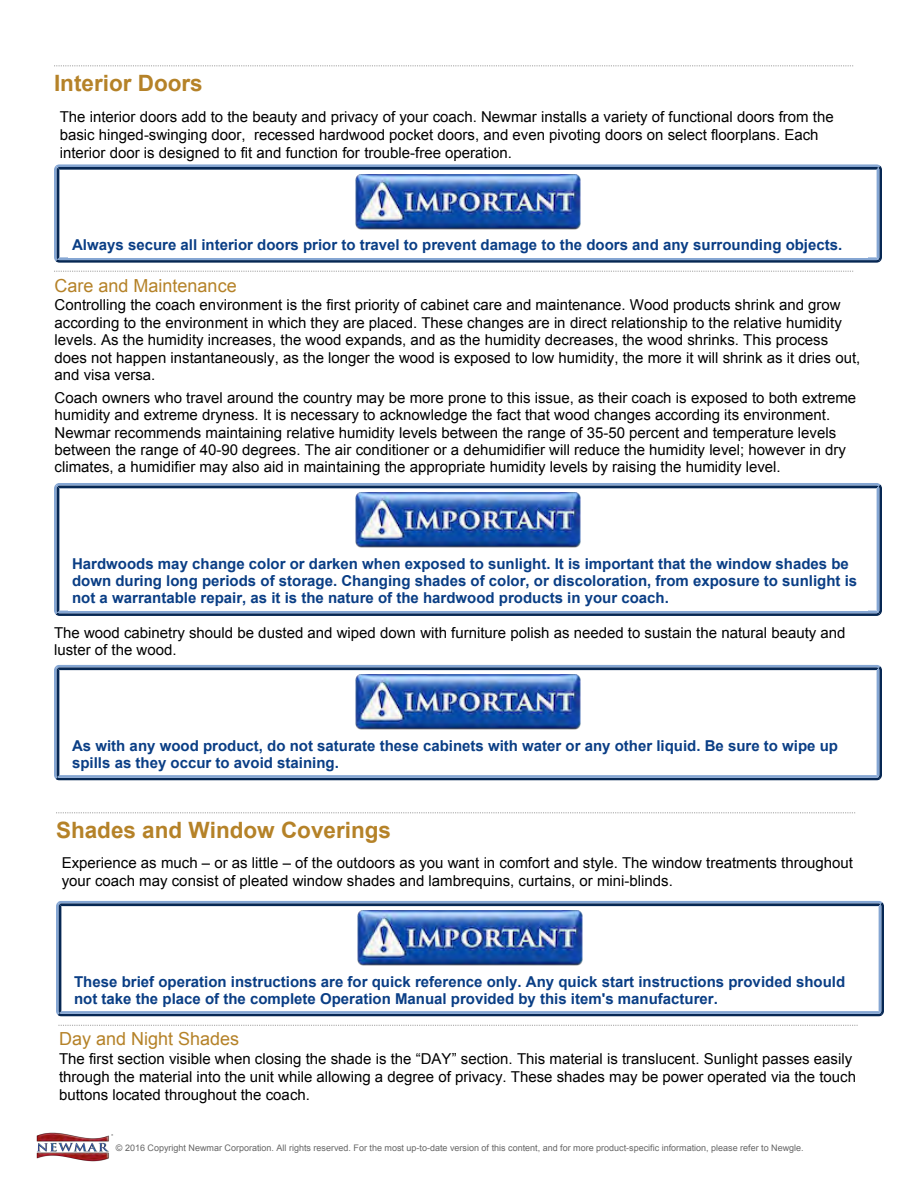
<style>
.page{position:relative;width:918px;height:1188px;background:#fff}
.page>*{position:absolute;margin:0;border:0;box-sizing:border-box;transform-origin:0 0}
.t1{font:700 22.5px "Arial";color:#b58228}
.t2{font:18px "Arial";color:#b58228}
.t3{font:15px/17.2px "Arial";color:#000}
.t4{font:700 15px/17.2px "Arial";color:#0a3e85}
.t5{font:9px "Arial";color:#666}
.s1{font-style:inherit}
</style>
<div class="page">
<svg style="left:54px;top:65px;width:799px;height:1px"></svg>
<svg style="left:54px;top:271px;width:799px;height:1px"></svg>
<svg style="left:54px;top:164px;width:828px;height:99px"></svg>
<div style="left:68px;top:233px;width:800px;height:24px;background:#fff"></div>
<svg style="left:54px;top:483px;width:828px;height:133px"></svg>
<div style="left:68px;top:551px;width:800px;height:60px;background:#fff"></div>
<svg style="left:54px;top:665px;width:828px;height:116px"></svg>
<div style="left:68px;top:733px;width:800px;height:42px;background:#fff"></div>
<svg style="left:56px;top:812px;width:799px;height:1px"></svg>
<svg style="left:56px;top:901px;width:828px;height:116px"></svg>
<div style="left:70px;top:969px;width:800px;height:42px;background:#fff"></div>
<svg style="left:58px;top:1025px;width:800px;height:1px"></svg>
<img style="left:36px;top:1133px;width:77px;height:29px">
<h1 class="t1" style="left:54px;top:67px;width:150px">Interior Doors</h1>
<p class="t3" style="left:60px;top:108px;width:775px;line-height:18px">The interior doors add to the beauty and privacy of your coach. Newmar installs a variety of functional doors from the basic hinged-swinging door, recessed hardwood pocket doors, and even pivoting doors on select floorplans. Each interior door is designed to fit and function for trouble-free operation.</p>
<p class="t4" style="left:72px;top:237px;width:772px">Always secure all interior doors prior to travel to prevent damage to the doors and any surrounding objects.</p>
<p class="t2" style="left:55px;top:273px;width:184px">Care and Maintenance</p>
<p class="t3" style="left:55px;top:296px;width:807px">Controlling the coach environment is the first priority of cabinet care and maintenance. Wood products shrink and grow according to the environment in which they are placed. These changes are in direct relationship to the relative humidity levels. As the humidity increases, the wood expands, and as the humidity decreases, the wood shrinks. This process does not happen instantaneously, as the longer the wood is exposed to low humidity, the more it will shrink as it dries out, and visa versa.</p>
<p class="t3" style="left:55px;top:389px;width:803px">Coach owners who travel around the country may be more prone to this issue, as their coach is exposed to <span class="s1">both extreme </span>humidity and extreme dryness. It is necessary to acknowledge the fact that wood changes according its environment.<br>Newmar recommends maintaining relative humidity levels between the range of 35-50 percent and temperature levels between the range of 40-90 degrees. The air conditioner or a dehumidifier will reduce the humidity level; however in dry climates, a humidifier may also aid in maintaining the appropriate humidity levels by raising the humidity level.</p>
<p class="t4" style="left:72px;top:555px;width:787px">Hardwoods may change color or darken when exposed to sunlight. It is important that the window shades be down during long periods of storage. Changing shades of color, or discoloration, from exposure to sunlight is not a warrantable repair, as it is the nature of the hardwood products in your coach.</p>
<p class="t3" style="left:54px;top:624px;width:793px">The wood cabinetry should be dusted and wiped down with furniture polish as needed to sustain the natural beauty and luster of the wood.</p>
<p class="t4" style="left:72px;top:737px;width:768px">As with any wood product, do not saturate these cabinets with water or any other liquid. Be sure to wipe up spills as they occur to avoid staining.</p>
<h1 class="t1" style="left:56px;top:814px;width:337px">Shades and Window Coverings</h1>
<p class="t3" style="left:62px;top:853px;width:793px;line-height:18px">Experience as much – or as little – of the outdoors as you want in comfort and style. The window treatments throughout your coach may consist of pleated window shades and lambrequins, curtains, or mini-blinds.</p>
<p class="t4" style="left:74px;top:973px;width:773px">These brief operation instructions are for quick reference only. Any quick start instructions provided should not take the place of the complete Operation Manual provided by this item's manufacturer.</p>
<p class="t2" style="left:59px;top:1027px;width:182px">Day and Night Shades</p>
<p class="t3" style="left:59px;top:1050px;width:799px;line-height:17.7px">The first section visible when closing the shade is the “DAY” section. This material is translucent. Sunlight passes easily through the material into the unit while allowing a degree of privacy. These shades may be power operated via the touch buttons located throughout the coach.</p>
<p class="t5" style="left:116px;top:1141px;width:689px">© 2016 Copyright Newmar Corporation. All rights reserved. For the most up-to-date version of this content, and for more product-specific information, please refer to Newgle.</p>
</div>
